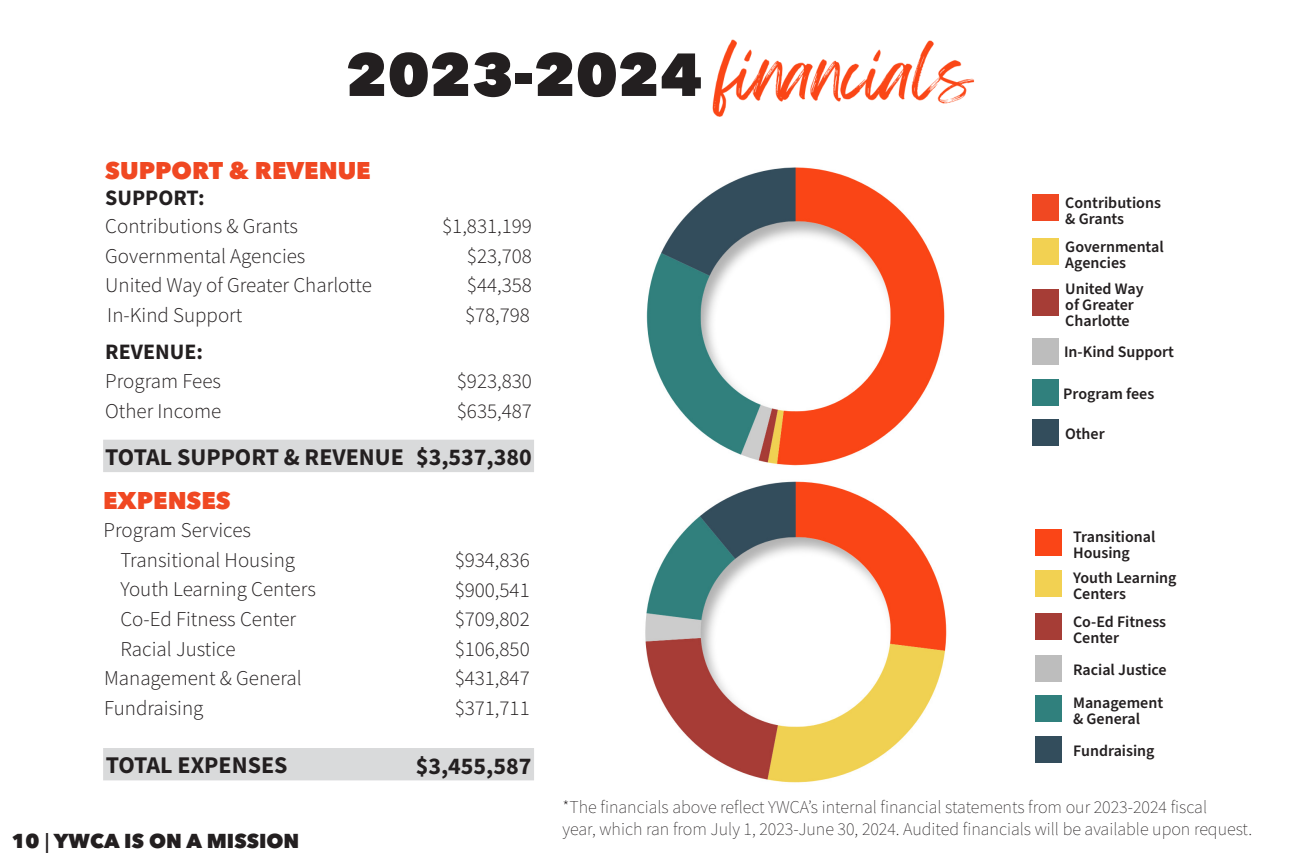
<style>
.page{position:relative;width:1296px;height:864px;background:#fff}
.page>*{position:absolute;margin:0;border:0;box-sizing:border-box;transform-origin:0 0}
.t1{font:800 60px "Avenir Next W1 G";color:#231f20}
.t2{font:700 24px "Source Sans Pro";color:#231f20}
.t3{font:800 24px "Avenir Next W1 G";color:#f04822}
.t4{font:700 22px "Source Sans Pro";color:#231f20}
.t5{font:300 21px "Source Sans Pro";color:#231f20}
.t6{font:800 20px "Avenir Next W1 G";color:#231f20}
.t7{font:200 18px "Source Sans Pro";color:#231f20}
.t8{font:600 16px/16px "Source Sans Pro";color:#231f20}
.s1{font-family:"Source Sans Pro";font-weight:700}
</style>
<div class="page">
<div style="left:103px;top:440px;width:431px;height:32px;background:#d9dadb"></div>
<div style="left:103px;top:748px;width:431px;height:32px;background:#d9dadb"></div>
<div style="left:1035px;top:570px;width:26px;height:26px;background:#f2d152"></div>
<div style="left:1035px;top:614px;width:26px;height:26px;background:#a63d36"></div>
<div style="left:1035px;top:529px;width:26px;height:26px;background:#fa4517"></div>
<div style="left:1035px;top:695px;width:26px;height:26px;background:#30807d"></div>
<div style="left:1036px;top:737px;width:26px;height:26px;background:#334d5c"></div>
<div style="left:1035px;top:656px;width:26px;height:26px;background:#bdbdbd"></div>
<div style="left:1033px;top:239px;width:26px;height:26px;background:#f2d152"></div>
<div style="left:1033px;top:379px;width:26px;height:26px;background:#30807d"></div>
<div style="left:1033px;top:194px;width:26px;height:27px;background:#f04822"></div>
<div style="left:1033px;top:289px;width:26px;height:26px;background:#a63d36"></div>
<div style="left:1033px;top:338px;width:26px;height:27px;background:#bdbdbd"></div>
<div style="left:1033px;top:419px;width:26px;height:27px;background:#334d5c"></div>
<img style="left:646px;top:167px;width:299px;height:299px">
<img style="left:645px;top:481px;width:302px;height:302px">
<img style="left:712px;top:39px;width:263px;height:78px">
<p class="t1" style="left:346px;top:27px;width:358px">2023-2024</p>
<p class="t3" style="left:105px;top:151px;width:267px">SUPPORT &amp; REVENUE</p>
<p class="t4" style="left:105px;top:183px;width:101px">SUPPORT:</p>
<p class="t5" style="left:105px;top:214px;width:194px">Contributions &amp; Grants</p>
<p class="t5" style="left:105px;top:243px;width:202px">Governmental Agencies</p>
<p class="t5" style="left:442px;top:214px;width:91px">$1,831,199</p>
<p class="t5" style="left:467px;top:243px;width:66px">$23,708</p>
<p class="t5" style="left:105px;top:273px;width:268px">United Way of Greater Charlotte</p>
<p class="t5" style="left:467px;top:272px;width:66px">$44,358</p>
<p class="t5" style="left:107px;top:302px;width:137px">In-Kind Support</p>
<p class="t5" style="left:465px;top:302px;width:66px">$78,798</p>
<p class="t4" style="left:105px;top:337px;width:99px">REVENUE:</p>
<p class="t5" style="left:105px;top:369px;width:117px">Program Fees</p>
<p class="t5" style="left:105px;top:398px;width:118px">Other Income</p>
<p class="t5" style="left:457px;top:369px;width:77px">$923,830</p>
<p class="t5" style="left:457px;top:398px;width:77px">$635,487</p>
<p class="t2" style="left:105px;top:441px;width:300px">TOTAL SUPPORT &amp; REVENUE</p>
<p class="t2" style="left:416px;top:441px;width:117px">$3,537,380</p>
<p class="t3" style="left:103px;top:481px;width:129px">EXPENSES</p>
<p class="t5" style="left:104px;top:517px;width:149px">Program Services</p>
<p class="t5" style="left:120px;top:547px;width:176px">Transitional Housing</p>
<p class="t5" style="left:455px;top:547px;width:77px">$934,836</p>
<p class="t5" style="left:120px;top:576px;width:197px">Youth Learning Centers</p>
<p class="t5" style="left:455px;top:577px;width:77px">$900,541</p>
<p class="t5" style="left:120px;top:606px;width:177px">Co-Ed Fitness Center</p>
<p class="t5" style="left:455px;top:606px;width:77px">$709,802</p>
<p class="t5" style="left:121px;top:636px;width:116px">Racial Justice</p>
<p class="t5" style="left:455px;top:636px;width:77px">$106,850</p>
<p class="t5" style="left:104px;top:666px;width:199px">Management &amp; General</p>
<p class="t5" style="left:455px;top:665px;width:77px">$431,847</p>
<p class="t5" style="left:104px;top:695px;width:101px">Fundraising</p>
<p class="t5" style="left:455px;top:695px;width:77px">$371,711</p>
<p class="t2" style="left:106px;top:749px;width:183px">TOTAL EXPENSES</p>
<p class="t2" style="left:416px;top:750px;width:117px">$3,455,587</p>
<p class="t8" style="left:1065px;top:195px;width:97px">Contributions &amp; Grants</p>
<p class="t8" style="left:1065px;top:239px;width:100px">Governmental<br>Agencies</p>
<p class="t8" style="left:1065px;top:282px;width:80px">United Way of Greater<br>Charlotte</p>
<p class="t8" style="left:1064px;top:344px;width:112px">In-Kind Support</p>
<p class="t8" style="left:1063px;top:386px;width:92px">Program fees</p>
<p class="t8" style="left:1065px;top:426px;width:41px">Other</p>
<p class="t8" style="left:1073px;top:529px;width:84px">Transitional<br>Housing</p>
<p class="t8" style="left:1073px;top:570px;width:105px">Youth Learning<br>Centers</p>
<p class="t8" style="left:1073px;top:614px;width:95px">Co-Ed Fitness<br>Center</p>
<p class="t8" style="left:1073px;top:662px;width:95px">Racial Justice</p>
<p class="t8" style="left:1073px;top:696px;width:92px">Management &amp; General</p>
<p class="t8" style="left:1073px;top:743px;width:83px">Fundraising</p>
<p class="t6" style="left:12px;top:825px;width:289px">10 <span class="s1">|</span> YWCA IS ON A MISSION</p>
<p class="t7" style="left:563px;top:796px;width:646px">*The financials above reflect YWCA’s internal financial statements from our 2023-2024 fiscal</p>
<p class="t7" style="left:563px;top:818px;width:691px">year, which ran from July 1, 2023-June 30, 2024. Audited financials will be available upon request.</p>
</div>
